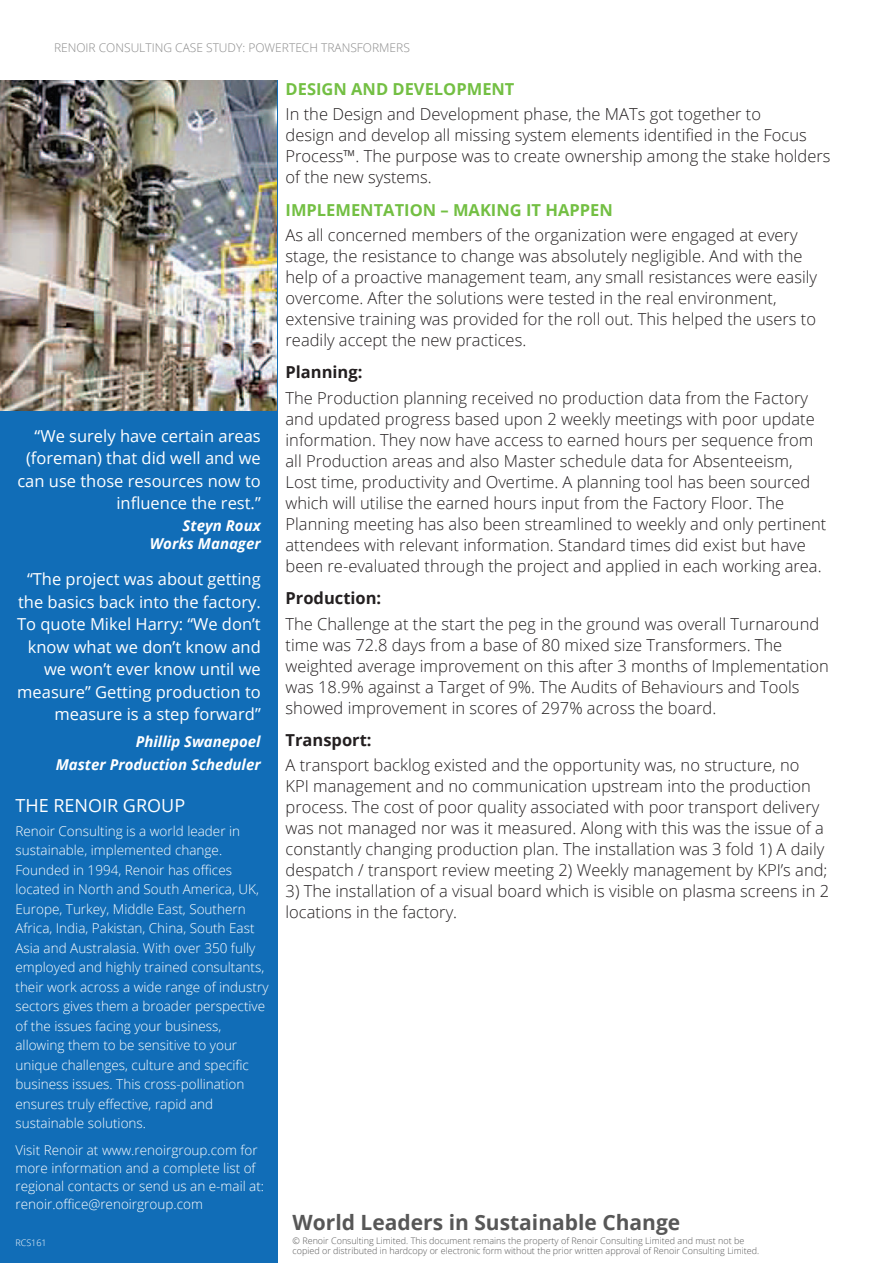
<style>
.page{position:relative;width:893px;height:1263px;background:#fff}
.page>*{position:absolute;margin:0;border:0;box-sizing:border-box;transform-origin:0 0}
.t1{font:700 21px "Open Sans";color:#575757}
.t2{font:18px "Open Sans";color:#fff}
.General_Para{font:300 16.5px/21px "Open Sans";color:#231f20}
.Testimonial{font:16.5px/22.5px "Open Sans";color:#fff;text-align:right}
.Section_Titles{font:700 16.5px "Open Sans";color:#73bf43}
.Section_Titles-2{font:700 16.5px "Open Sans";color:#231f20}
.Testimonial-2{font:italic 700 15px/18px "Open Sans";color:#fff;text-align:right}
.Renoir_Blub{font:300 13.5px/19.5px "Open Sans";color:#fff}
.t3{font:300 12px "Open Sans";color:#8a8a8a}
.t4{font:300 9px/10.5px "Open Sans";color:#575757}
.t5{font:300 9px "Open Sans";color:#fff}
</style>
<div class="page">
<div style="left:0;top:81px;width:277px;height:1182px;background:#116db7"></div>
<img style="left:0;top:81px;width:276px;height:329px">
<p class="t3" style="left:54px;top:39px;width:357px">RENOIR CONSULTING CASE STUDY: POWERTECH TRANSFORMERS</p>
<p class="Section_Titles" style="left:286px;top:77px;width:230px">DESIGN AND DEVELOPMENT</p>
<p class="General_Para" style="left:286px;top:103px;width:546px">In the Design and Development phase, the MATs got together to<br>design and develop all missing system elements identified in the Focus Process™. The purpose was to create ownership among the stake holders of the new systems.</p>
<p class="Section_Titles" style="left:286px;top:198px;width:329px">IMPLEMENTATION – MAKING IT HAPPEN</p>
<p class="General_Para" style="left:286px;top:224px;width:533px">As all concerned members of the organization were engaged at every stage, the resistance to change was absolutely negligible. And with the help of a proactive management team, any small resistances were easily overcome. After the solutions were tested in the real environment, extensive training was provided for the roll out. This helped the users to readily accept the new practices.</p>
<p class="Section_Titles-2" style="left:286px;top:361px;width:78px">Planning:</p>
<p class="General_Para" style="left:286px;top:387px;width:542px">The Production planning received no production data from the Factory and updated progress based upon 2 weekly meetings with poor update information. They now have access to earned hours per sequence from all Production areas and also Master schedule data for Absenteeism, Lost time, productivity and Overtime. A planning tool has been sourced which will utilise the earned hours input from the Factory Floor. The Planning meeting has also been streamlined to weekly and only pertinent attendees with relevant information. Standard times did exist but have been re-evaluated through the project and applied in each working area.</p>
<p class="Section_Titles-2" style="left:286px;top:587px;width:97px">Production:</p>
<p class="General_Para" style="left:286px;top:613px;width:545px">The Challenge at the start the peg in the ground was overall Turnaround time was 72.8 days from a base of 80 mixed size Transformers. The weighted average improvement on this after 3 months of Implementation was 18.9% against a Target of 9%. The Audits of Behaviours and Tools showed improvement in scores of 297% across the board.</p>
<p class="Section_Titles-2" style="left:286px;top:728px;width:88px">Transport:</p>
<p class="General_Para" style="left:286px;top:754px;width:543px">A transport backlog existed and the opportunity was, no structure, no<br>KPI management and no communication upstream into the production process. The cost of poor quality associated with poor transport delivery was not managed nor was it measured. Along with this was the issue of a constantly changing production plan. The installation was 3 fold 1) A daily despatch / transport review meeting 2) Weekly management by KPI’s and;</p>
<p class="General_Para" style="left:286px;top:880px;width:545px">3) The installation of a visual board which is visible on plasma screens in 2 locations in the factory.</p>
<p class="Testimonial" style="left:17px;top:424px;width:245px">“We surely have certain areas (foreman) that did well and we can use those resources now to influence the rest.”</p>
<p class="Testimonial-2" style="left:150px;top:517px;width:112px">Steyn Roux<br>Works Manager</p>
<p class="Testimonial" style="left:17px;top:567px;width:245px">“The project was about getting the basics back into the factory.<br>To quote Mikel Harry: “We don’t know what we don’t know and we won’t ever know until we measure” Getting production to measure is a step forward”</p>
<p class="Testimonial-2" style="left:56px;top:730px;width:206px;line-height:22.5px">Phillip Swanepoel<br>Master Production Scheduler</p>
<p class="t2" style="left:15px;top:793px;width:171px">THE RENOIR GROUP</p>
<p class="Renoir_Blub" style="left:15px;top:820px;width:255px">Renoir Consulting is a world leader in sustainable, implemented change.<br>Founded in 1994, Renoir has offices located in North and South America, UK, Europe, Turkey, Middle East, Southern Africa, India, Pakistan, China, South East Asia and Australasia. With over 350 fully employed and highly trained consultants, their work across a wide range of industry sectors gives them a broader perspective of the issues facing your business, allowing them to be sensitive to your unique challenges, culture and specific business issues. This cross-pollination ensures truly effective, rapid and sustainable solutions.</p>
<p class="Renoir_Blub" style="left:15px;top:1140px;width:250px;line-height:18px">Visit Renoir at www.renoirgroup.com for more information and a complete list of regional contacts or send us an e-mail at: renoir.office@renoirgroup.com</p>
<p class="t5" style="left:15px;top:1237px;width:33px">RCS161</p>
<p class="t1" style="left:293px;top:1208px;width:389px">World Leaders in Sustainable Change</p>
<p class="t4" style="left:293px;top:1235px;width:468px">© Renoir Consulting Limited. This document remains the property of Renoir Consulting Limited and must not be copied or distributed in hardcopy or electronic form without the prior written approval of Renoir Consulting Limited.</p>
</div>
